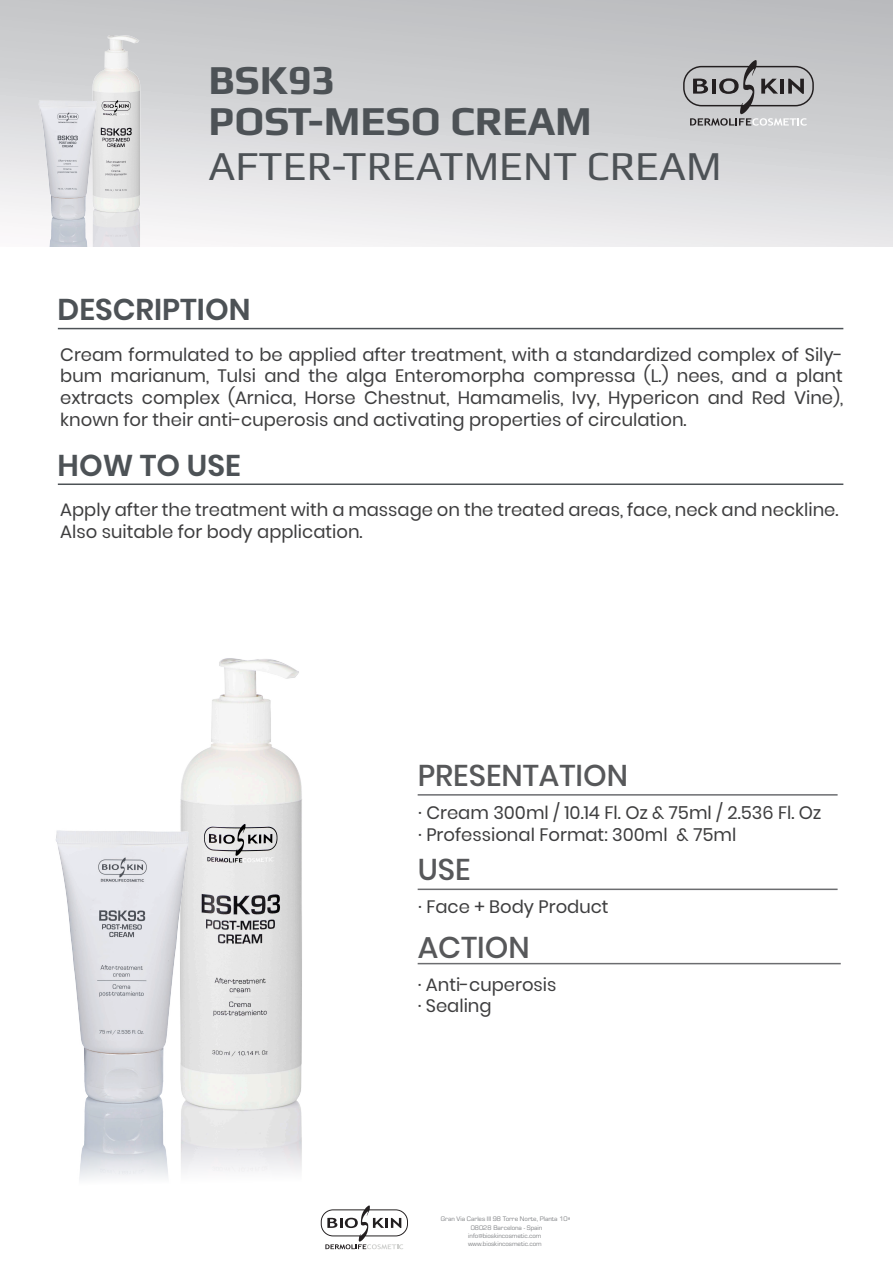
<style>
.page{position:relative;width:893px;height:1263px;background:#fff}
.page>*{position:absolute;margin:0;border:0;box-sizing:border-box;transform-origin:0 0}
.t1{font:41.25px "Play";color:#4d5256}
.t2{font:700 41.25px/41.2px "Play";color:#4d5256}
.t3{font:500 30px "Poppins";color:#57585a}
.t4{font:600 30px "Poppins";color:#4d5256}
.t5{font:18px/21.6px "Poppins";color:#3e3e3f}
.t6{font:6.75px/8.1px "Eurostile";color:#808285;text-align:center}
</style>
<div class="page">
<img style="left:189px;top:658px;width:284px;height:451px">
<hr style="left:418px;top:888px;width:420px;height:2px;background:#6c6d70">
<hr style="left:418px;top:794px;width:420px;height:2px;background:#6c6d70">
<hr style="left:418px;top:963px;width:423px;height:1px;background:#6c6d70">
<hr style="left:58px;top:328px;width:785px;height:1px;background:#4d5256">
<hr style="left:58px;top:483px;width:785px;height:2px;background:#4d5256">
<div style="left:0;top:0;width:893px;height:246px;background:linear-gradient(to bottom,#bcbdbf,#efeff1)"></div>
<svg style="left:683px;top:60px;width:131px;height:66px;background:#ababad"></svg>
<img style="left:36px;top:30px;width:121px;height:216px">
<img style="left:36px;top:72px;width:95px;height:174px">
<img style="left:55px;top:763px;width:212px;height:346px">
<svg style="left:79px;top:1109px;width:242px;height:117px"></svg>
<svg style="left:321px;top:1205px;width:87px;height:44px"></svg>
<h1 class="t2" style="left:209px;top:59px;width:385px">BSK93<br>POST-MESO CREAM</h1>
<h1 class="t1" style="left:209px;top:141px;width:514px">AFTER-TREATMENT CREAM</h1>
<h2 class="t4" style="left:58px;top:292px;width:194px">DESCRIPTION</h2>
<p class="t5" style="left:60px;top:344px;width:784px;text-align:justify">Cream formulated to be applied after treatment, with a standardized complex of Sily&shy;bum marianum, Tulsi and the alga Enteromorpha compressa (L.) nees, and a plant extracts complex (Arnica, Horse Chestnut, Hamamelis, Ivy, Hypericon and Red Vine), known for their anti-cuperosis and activating properties of circulation.</p>
<h2 class="t4" style="left:58px;top:448px;width:185px">HOW TO USE</h2>
<p class="t5" style="left:60px;top:499px;width:780px">Apply after the treatment with a massage on the treated areas, face, neck and neckline.<br>Also suitable for body application.</p>
<h2 class="t3" style="left:418px;top:758px;width:212px">PRESENTATION</h2>
<p class="t5" style="left:419px;top:802px;width:404px">· Cream 300ml / 10.14 Fl. Oz &amp; 75ml / 2.536 Fl. Oz · Professional Format: 300ml &amp; 75ml</p>
<h2 class="t3" style="left:418px;top:852px;width:54px">USE</h2>
<p class="t5" style="left:419px;top:896px;width:192px">· Face + Body Product</p>
<h2 class="t3" style="left:418px;top:930px;width:113px">ACTION</h2>
<p class="t5" style="left:418px;top:974px;width:140px">· Anti-cuperosis · Sealing</p>
<p class="t6" style="left:441px;top:1215px;width:131px">Gran Via Carles III 98 Torre Norte, Planta 10ª<br>08028 Barcelona - Spain info@bioskincosmetic.com www.bioskincosmetic.com</p>
</div>
